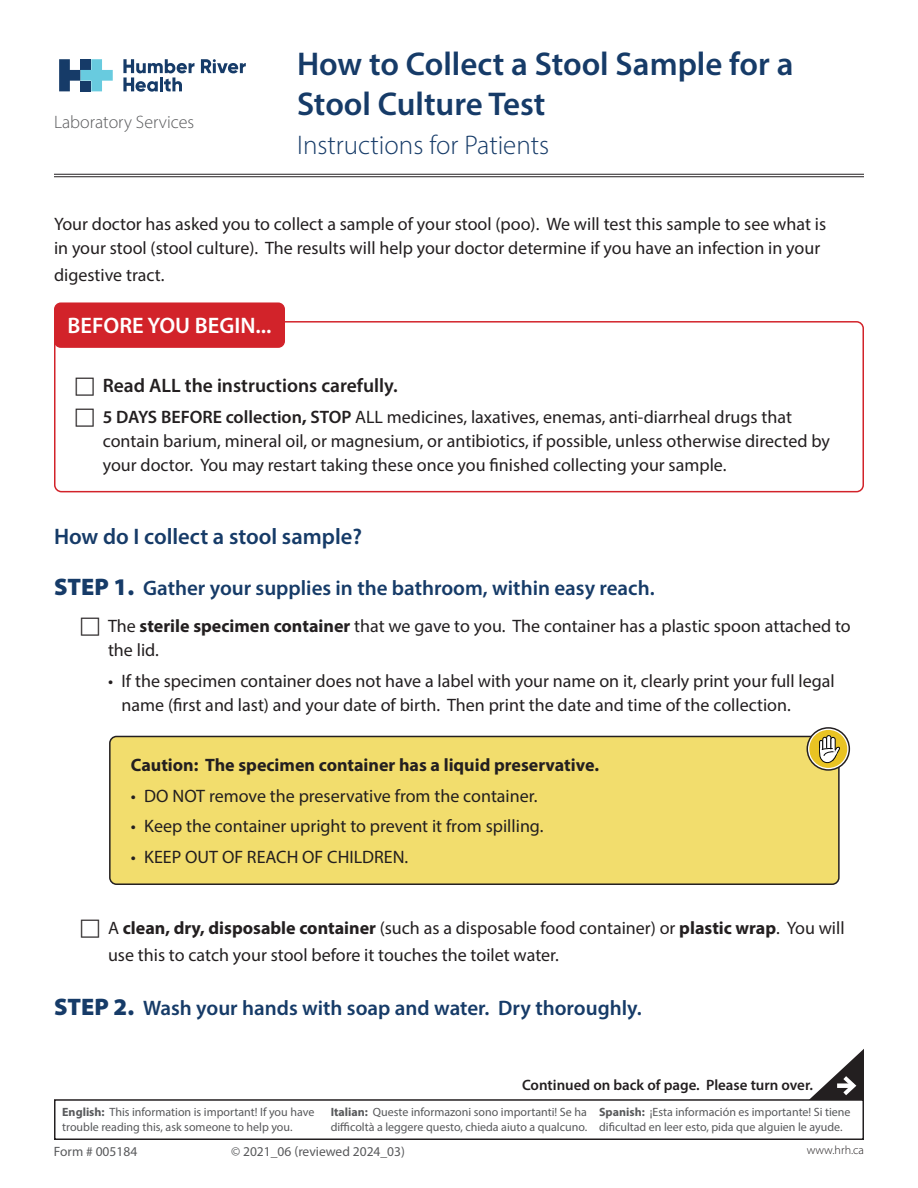
<style>
.page{position:relative;width:918px;height:1188px;background:#fff}
.page>*{position:absolute;margin:0;border:0;box-sizing:border-box;transform-origin:0 0}
.t1{font:600 33px/39.6px "Myriad Pro";color:#163b68}
.t2{font:300 27px "Myriad Pro";color:#163b68}
.Subheading{font:600 22.5px "Myriad Pro";color:#163b68}
.Subheading-2{font:600 22.5px "Myriad Pro";color:#fff}
.Subheading-3{font:600 21px "Myriad Pro";color:#163b68}
.t3{font:600 19.5px "Myriad Pro";color:#231f20}
.Body_Text{font:18px/24px "Myriad Pro";color:#231f20}
.Body_Text-2{font:700 18px "Myriad Pro";color:#231f20}
.t4{font:300 18px "Myriad Pro";color:#58595b}
.t5{font:600 15px "Myriad Pro";color:#231f20}
.t6{font:13.5px "Myriad Pro";color:#58595b}
.t7{font:12px/14.4px "Myriad Pro";color:#58595b}
.t8{font:300 12px "Myriad Pro";letter-spacing:.01em;color:#231f20}
.s1{font-weight:600}
.s2{font-weight:700}
.s3{font-weight:900;font-size:24px}
</style>
<div class="page">
<hr style="left:54px;top:174px;width:810px;height:1px;background:#231f20">
<hr style="left:54px;top:176px;width:810px;height:1px;background:#231f20">
<svg style="left:59px;top:59px;width:54px;height:32px"></svg>
<svg style="left:201px;top:59px;width:45px;height:14px"></svg>
<svg style="left:123px;top:59px;width:72px;height:33px"></svg>
<div style="left:110px;top:736px;width:729px;height:148px;background:#f2dd6d;border-radius:7px"></div>
<div style="left:109px;top:736px;width:731px;height:149px;border:2px solid #231f20;border-radius:7px"></div>
<svg style="left:807px;top:728px;width:42px;height:42px"></svg>
<div style="left:807px;top:727px;width:43px;height:44px;border:2px solid #231f20;border-radius:50%"></div>
<div style="left:809px;top:730px;width:38px;height:38px;background:#e9c323;border-radius:50%"></div>
<svg style="left:819px;top:735px;width:21px;height:28px"></svg>
<div style="left:54px;top:321px;width:810px;height:171px;border:2px solid #d2232a;border-radius:7px"></div>
<div style="left:54px;top:302px;width:231px;height:46px;background:#d2232a;border-radius:7px"></div>
<svg style="left:54px;top:1049px;width:810px;height:91px"></svg>
<p class="t4" style="left:54px;top:112px;width:142px">Laboratory Services</p>
<p class="t1" style="left:297px;top:43px;width:498px">How to Collect a Stool Sample for a<br>Stool Culture Test</p>
<p class="t2" style="left:297px;top:128px;width:254px">Instructions for Patients</p>
<p class="Body_Text" style="left:54px;top:211px;width:774px">Your doctor has asked you to collect a sample of your stool (poo). We will test this sample to see what is in your stool (stool culture). The results will help your doctor determine if you have an infection in your</p>
<p class="Body_Text" style="left:54px;top:262px;width:112px">digestive tract.</p>
<p class="Subheading-2" style="left:68px;top:311px;width:206px">BEFORE YOU BEGIN...</p>
<p class="t3" style="left:103px;top:373px;width:296px">Read ALL the instructions carefully.</p>
<p class="Body_Text" style="left:103px;top:404px;width:729px"><span class="s1">5 DAYS BEFORE collection</span><span class="s2">,</span> <span class="s1">STOP</span> ALL medicines, laxatives, enemas, anti-diarrheal drugs that contain barium, mineral oil, or magnesium, or antibiotics, if possible, unless otherwise directed by your doctor. You may restart taking these once you finished collecting your sample.</p>
<p class="Subheading" style="left:54px;top:522px;width:310px">How do I collect a stool sample?</p>
<p class="Subheading-3" style="left:54px;top:574px;width:602px"><span class="s3">STEP 1.</span> Gather your supplies in the bathroom, within easy reach.</p>
<p class="Body_Text" style="left:108px;top:614px;width:744px">The <span class="s2">sterile specimen container</span> that we gave to you. The container has a plastic spoon attached to the lid.</p>
<p class="Body_Text" style="left:122px;top:669px;width:715px;text-indent:-14px">• If the specimen container does not have a label with your name on it, clearly print your full legal name (first and last) and your date of birth. Then print the date and time of the collection.</p>
<p class="Body_Text-2" style="left:131px;top:753px;width:470px">Caution: The specimen container has a liquid preservative.</p>
<p class="Body_Text" style="left:131px;top:783px;width:408px">• DO NOT remove the preservative from the container.</p>
<p class="Body_Text" style="left:131px;top:814px;width:414px">• Keep the container upright to prevent it from spilling.</p>
<p class="Body_Text" style="left:131px;top:845px;width:279px">• KEEP OUT OF REACH OF CHILDREN.</p>
<p class="Body_Text" style="left:108px;top:914px;width:738px;line-height:27px">A <span class="s2">clean, dry, disposable container</span> (such as a disposable food container) or <span class="s2">plastic wrap</span>. You will use this to catch your stool before it touches the toilet water.</p>
<p class="Subheading-3" style="left:54px;top:994px;width:589px"><span class="s3">STEP 2.</span> Wash your hands with soap and water. Dry thoroughly.</p>
<p class="t5" style="left:522px;top:1076px;width:292px">Continued on back of page. Please turn over.</p>
<p class="t7" style="left:62px;top:1105px;width:254px"><span class="s2">English:</span> This information is important! If you have trouble reading this, ask someone to help you.</p>
<p class="t7" style="left:331px;top:1105px;width:258px"><span class="s2">Italian:</span> Queste informazoni sono importanti! Se ha difficoltà a leggere questo, chieda aiuto a qualcuno.</p>
<p class="t7" style="left:599px;top:1105px;width:253px"><span class="s2">Spanish:</span> ¡Esta información es importante! Si tiene dificultad en leer esto, pida que alguien le ayude.</p>
<p class="t6" style="left:54px;top:1143px;width:85px">Form # 005184</p>
<p class="t6" style="left:231px;top:1143px;width:175px">© 2021_06 (reviewed 2024_03)</p>
<p class="t8" style="left:807px;top:1143px;width:59px">www.hrh.ca</p>
</div>
